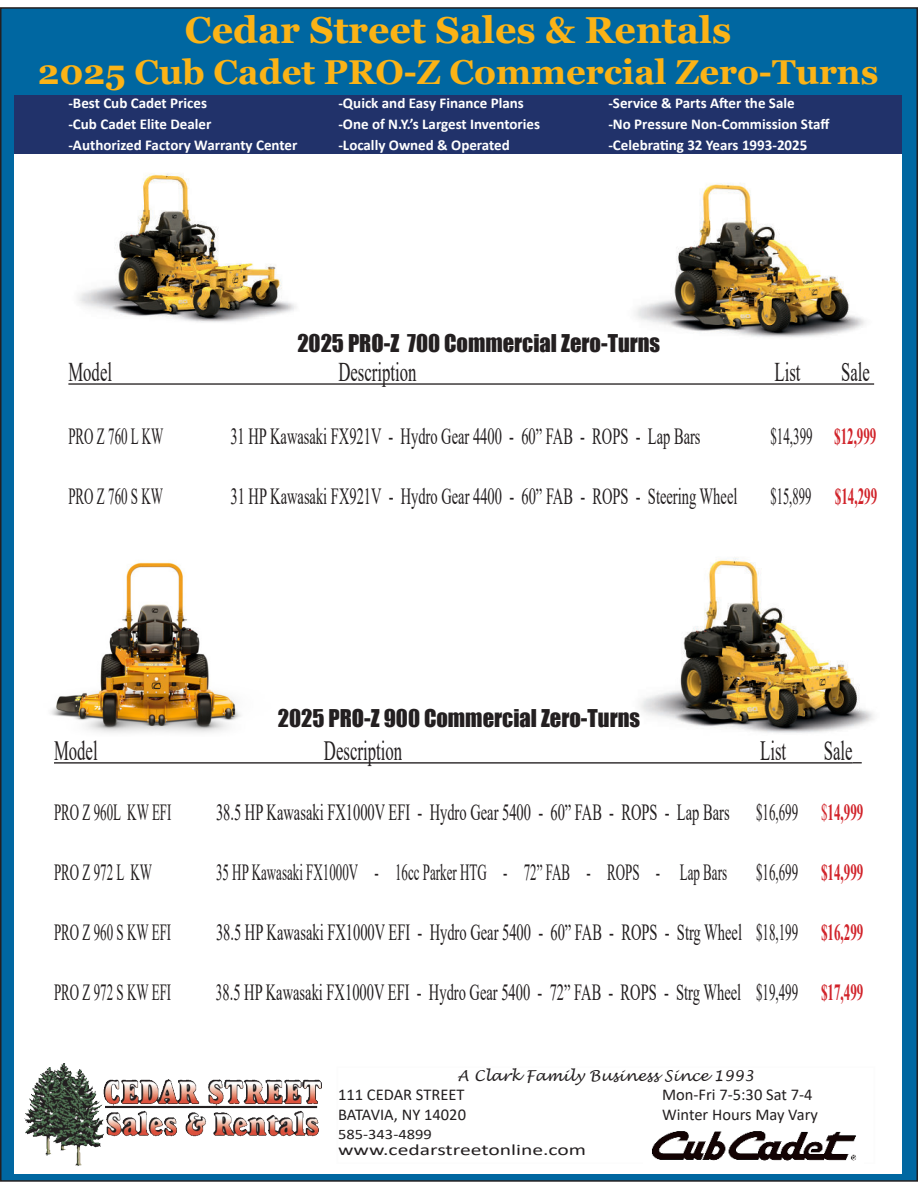
<style>
.page{position:relative;width:918px;height:1188px;background:#fff}
.page>*{position:absolute;margin:0;border:0;box-sizing:border-box;transform-origin:0 0}
.t1{font:700 37.5px "Georgia";color:#fbb316}
.t2{font:700 34.5px "Georgia";color:#fbb316}
.t3{font:27.75px "Times New Roman";color:#231f20;scale:.6 1}
.t4{font:27px "Times New Roman";color:#231f20;scale:.62 1}
.t5{font:23.1px "Times New Roman";color:#231f20;scale:.56 1}
.t6{font:23.1px "Times New Roman";color:#231f20;scale:.63 1}
.t7{font:23.1px "Times New Roman";color:#231f20;scale:.64 1}
.t8{font:23.1px "Times New Roman";color:#231f20;scale:.55 1}
.t9{font:22.5px "Impact";color:#231f20}
.t10{font:16.5px "Calibri";color:#231f20}
.t11{font:15.9px "Calibri";color:#231f20;scale:1.36 1}
.t12{font:700 15px "Calibri";color:#fff}
.t13{font:italic 15px "Lucida Handwriting";color:#231f20}
.t14{font:14.55px "Calibri";color:#231f20;scale:1.14 1}
.s1{font-weight:700;color:#d1232a}
.s2{color:#d1232a}
</style>
<div class="page">
<div style="left:1px;top:8px;width:916px;height:1173px;background:#0067a1"></div>
<div style="left:14px;top:130px;width:888px;height:1044px;background:#fff"></div>
<img style="left:652px;top:1131px;width:205px;height:30px">
<img style="left:24px;top:1063px;width:297px;height:103px">
<img style="left:78px;top:173px;width:218px;height:150px">
<img style="left:635px;top:183px;width:230px;height:154px">
<img style="left:51px;top:562px;width:190px;height:171px">
<img style="left:640px;top:557px;width:234px;height:176px">
<hr style="left:68px;top:383px;width:806px;height:2px;background:#231f20">
<hr style="left:54px;top:762px;width:799px;height:2px;background:#231f20">
<div style="left:14px;top:95px;width:888px;height:58px;background:#21326a"></div>
<h1 class="t1" style="left:185px;top:14px;width:548px">Cedar Street Sales &amp; Rentals</h1>
<h2 class="t2" style="left:38px;top:58px;width:842px">2025 Cub Cadet PRO-Z Commercial Zero-Turns</h2>
<p class="t12" style="left:68px;top:92px;width:140px">-Best Cub Cadet Prices</p>
<p class="t12" style="left:338px;top:92px;width:187px">-Quick and Easy Finance Plans</p>
<p class="t12" style="left:608px;top:92px;width:188px">-Service &amp; Parts After the Sale</p>
<p class="t12" style="left:68px;top:113px;width:145px">-Cub Cadet Elite Dealer</p>
<p class="t12" style="left:338px;top:113px;width:203px">-One of N.Y.’s Largest Inventories</p>
<p class="t12" style="left:608px;top:113px;width:223px">-No Pressure Non-Commission Staff</p>
<p class="t12" style="left:68px;top:134px;width:230px">-Authorized Factory Warranty Center</p>
<p class="t12" style="left:338px;top:134px;width:173px">-Locally Owned &amp; Operated</p>
<p class="t12" style="left:608px;top:134px;width:201px">-Celebrating 32 Years 1993-2025</p>
<h3 class="t9" style="left:297px;top:331px;width:364px">2025 PRO-Z 700 Commercial Zero-Turns</h3>
<h3 class="t4" style="left:68px;top:362px;width:72px">Model</h3>
<h3 class="t4" style="left:338px;top:362px;width:127px">Description</h3>
<h3 class="t4" style="left:775px;top:362px;width:44px">List</h3>
<h3 class="t4" style="left:841px;top:362px;width:48px">Sale</h3>
<h3 class="t5" style="left:68px;top:428px;width:171px">PRO Z 760 L KW</h3>
<h3 class="t6" style="left:230px;top:428px;width:748px">31 HP Kawasaki FX921V - Hydro Gear 4400 - 60” FAB - ROPS - Lap Bars</h3>
<h3 class="t5" style="left:770px;top:428px;width:191px">$14,399 <span class="s1">$12,999</span></h3>
<h3 class="t5" style="left:68px;top:488px;width:171px">PRO Z 760 S KW</h3>
<h3 class="t7" style="left:230px;top:488px;width:794px">31 HP Kawasaki FX921V - Hydro Gear 4400 - 60” FAB - ROPS - Steering Wheel</h3>
<h3 class="t8" style="left:770px;top:488px;width:196px">$15,899 <span class="s1">$14,299</span></h3>
<h3 class="t9" style="left:278px;top:707px;width:364px">2025 PRO-Z 900 Commercial Zero-Turns</h3>
<h3 class="t3" style="left:54px;top:740px;width:74px">Model</h3>
<h3 class="t3" style="left:324px;top:740px;width:132px">Description</h3>
<h3 class="t3" style="left:760px;top:740px;width:45px">List</h3>
<h3 class="t3" style="left:824px;top:740px;width:50px">Sale</h3>
<h3 class="t5" style="left:54px;top:803px;width:211px">PRO Z 960L KW EFI</h3>
<h3 class="t6" style="left:216px;top:803px;width:1029px">38.5 HP Kawasaki FX1000V EFI - Hydro Gear 5400 - 60” FAB - ROPS - Lap Bars $16,699 <span class="s2">$</span><span class="s1">14,999</span></h3>
<h3 class="t5" style="left:54px;top:863px;width:177px">PRO Z 972 L KW</h3>
<h3 class="t5" style="left:216px;top:863px;width:914px">35 HP Kawasaki FX1000V - 16cc Parker HTG - 72” FAB - ROPS - Lap Bars</h3>
<h3 class="t5" style="left:756px;top:863px;width:193px">$16,699 <span class="s1">$14,999</span></h3>
<h3 class="t5" style="left:54px;top:923px;width:211px">PRO Z 960 S KW EFI</h3>
<h3 class="t6" style="left:216px;top:923px;width:1029px">38.5 HP Kawasaki FX1000V EFI - Hydro Gear 5400 - 60” FAB - ROPS - Strg Wheel $18,199 <span class="s1">$16,299</span></h3>
<h3 class="t5" style="left:54px;top:983px;width:211px">PRO Z 972 S KW EFI</h3>
<h3 class="t5" style="left:216px;top:983px;width:1158px">38.5 HP Kawasaki FX1000V EFI - Hydro Gear 5400 - 72” FAB - ROPS - Strg Wheel $19,499 <span class="s1">$17,499</span></h3>
<p class="t13" style="left:458px;top:1068px;width:298px">A Clark Family Business Since 1993</p>
<p class="t10" style="left:338px;top:1089px;width:128px">111 CEDAR STREET</p>
<p class="t10" style="left:662px;top:1089px;width:152px">Mon-Fri 7-5:30 Sat 7-4</p>
<p class="t10" style="left:338px;top:1109px;width:129px">BATAVIA, NY 14020</p>
<p class="t10" style="left:662px;top:1109px;width:157px">Winter Hours May Vary</p>
<p class="t14" style="left:338px;top:1129px;width:84px">585-343-4899</p>
<p class="t11" style="left:338px;top:1144px;width:184px">www.cedarstreetonline.com</p>
</div>
